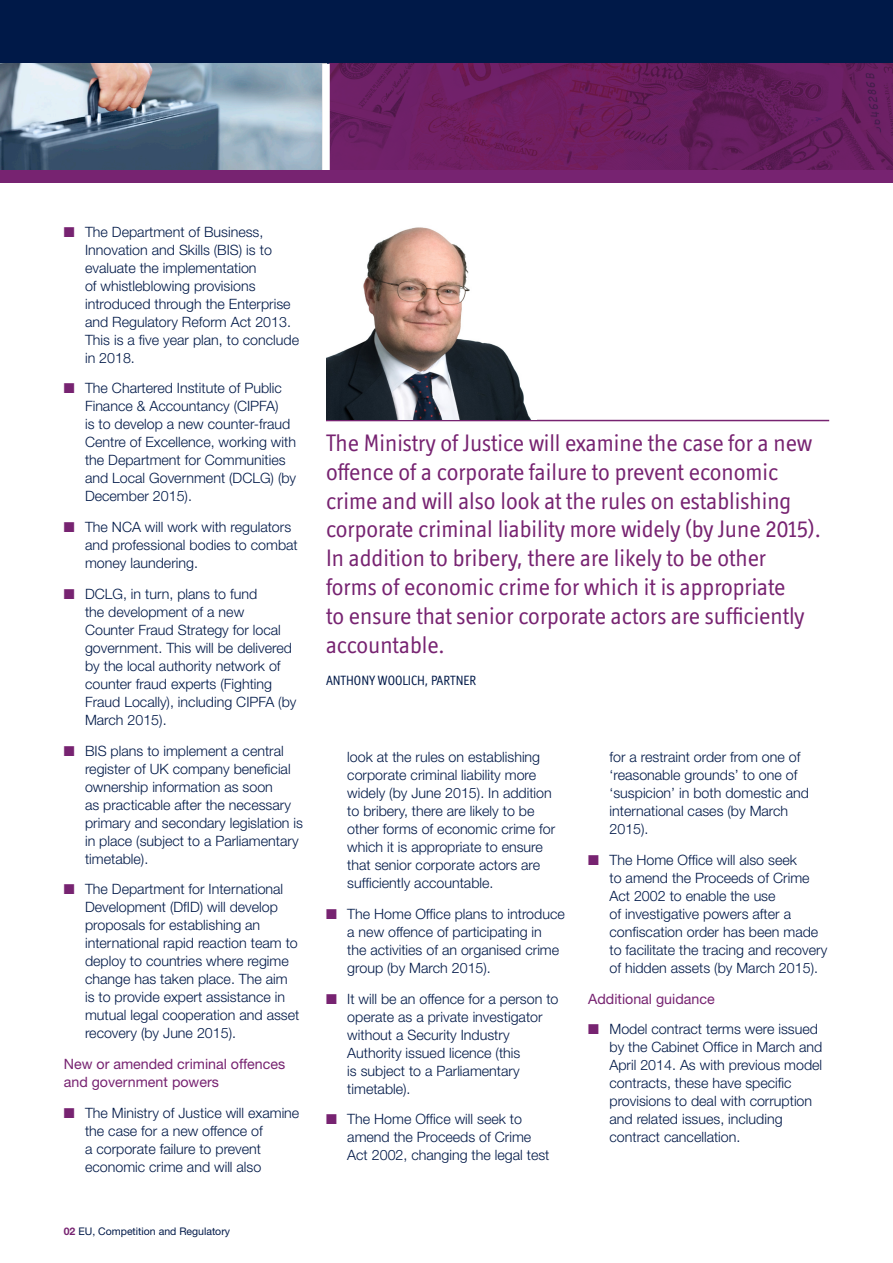
<style>
.page{position:relative;width:893px;height:1263px;background:#fff}
.page>*{position:absolute;margin:0;border:0;box-sizing:border-box;transform-origin:0 0}
.Pull_Quote{font:24px/28.8px "Officina Display ITC Std";color:#772371}
.Body_Copy{font:300 14.25px/18px "Helvetica Neue";color:#001948}
.Body_Copy-2{font:14.25px/18px "Helvetica Neue";color:#772371}
.Pull_Quote-2{font:13.5px "Officina Display ITC Std";color:#001948}
.t1{font:10.5px "Helvetica Neue";color:#001948}
.s1{color:#772371}
.s2{font-weight:700;color:#772371}
</style>
<div class="page">
<div style="left:0;top:0;width:893px;height:170px;background:#001948"></div>
<img style="left:0;top:64px;width:322px;height:106px">
<img style="left:330px;top:64px;width:563px;height:106px">
<div style="left:322px;top:64px;width:8px;height:106px;background:#fff"></div>
<div style="left:0;top:170px;width:893px;height:13px;background:#772371"></div>
<hr style="left:326px;top:420px;width:503px;height:1px;background:#772371">
<img style="left:326px;top:227px;width:205px;height:193px">
<p class="Body_Copy" style="left:85px;top:222px;width:216px;text-indent:-21px"><span class="s1">■</span> The Department of Business,<br>Innovation and Skills (BIS) is to evaluate the implementation<br>of whistleblowing provisions introduced through the Enterprise and Regulatory Reform Act 2013.<br>This is a five year plan, to conclude in 2018.</p>
<p class="Body_Copy" style="left:85px;top:379px;width:213px;text-indent:-21px"><span class="s1">■</span> The Chartered Institute of Public<br>Finance &amp; Accountancy (CIPFA)<br>is to develop a new counter-fraud<br>Centre of Excellence, working with the Department for Communities and Local Government (DCLG) (by<br>December 2015).</p>
<p class="Body_Copy" style="left:85px;top:518px;width:214px;text-indent:-21px"><span class="s1">■</span> The NCA will work with regulators and professional bodies to combat money laundering.</p>
<p class="Body_Copy" style="left:85px;top:584px;width:213px;text-indent:-21px"><span class="s1">■</span> DCLG, in turn, plans to fund<br>the development of a new<br>Counter Fraud Strategy for local government. This will be delivered by the local authority network of counter fraud experts (Fighting<br>Fraud Locally), including CIPFA (by<br>March 2015).</p>
<p class="Body_Copy" style="left:85px;top:741px;width:220px;text-indent:-21px"><span class="s1">■</span> BIS plans to implement a central register of UK company beneficial ownership information as soon<br>as practicable after the necessary primary and secondary legislation is in place (subject to a Parliamentary timetable).</p>
<p class="Body_Copy" style="left:85px;top:880px;width:216px;text-indent:-21px"><span class="s1">■</span> The Department for International<br>Development (DfID) will develop proposals for establishing an international rapid reaction team to deploy to countries where regime change has taken place. The aim is to provide expert assistance in mutual legal cooperation and asset recovery (by June 2015).</p>
<p class="Body_Copy-2" style="left:64px;top:1055px;width:223px">New or amended criminal offences and government powers</p>
<p class="Body_Copy" style="left:85px;top:1103px;width:216px;text-indent:-21px"><span class="s1">■</span> The Ministry of Justice will examine the case for a new offence of<br>a corporate failure to prevent economic crime and will also</p>
<p class="t1" style="left:64px;top:1225px;width:168px"><span class="s2">02</span> EU, Competition and Regulatory</p>
<p class="Pull_Quote" style="left:326px;top:428px;width:496px">The Ministry of Justice will examine the case for a new offence of a corporate failure to prevent economic crime and will also look at the rules on establishing corporate criminal liability more widely (by June 2015).<br>In addition to bribery, there are likely to be other forms of economic crime for which it is appropriate<br>to ensure that senior corporate actors are sufficiently accountable.</p>
<p class="Pull_Quote-2" style="left:326px;top:673px;width:152px">ANTHONY WOOLICH, PARTNER</p>
<p class="Body_Copy" style="left:347px;top:748px;width:210px">look at the rules on establishing corporate criminal liability more widely (by June 2015). In addition to bribery, there are likely to be other forms of economic crime for which it is appropriate to ensure that senior corporate actors are sufficiently accountable.</p>
<p class="Body_Copy" style="left:347px;top:904px;width:219px;text-indent:-21px"><span class="s1">■</span> The Home Office plans to introduce a new offence of participating in<br>the activities of an organised crime group (by March 2015).</p>
<p class="Body_Copy" style="left:347px;top:989px;width:213px;text-indent:-21px"><span class="s1">■</span> It will be an offence for a person to operate as a private investigator without a Security Industry<br>Authority issued licence (this<br>is subject to a Parliamentary timetable).</p>
<p class="Body_Copy" style="left:347px;top:1110px;width:204px;text-indent:-21px"><span class="s1">■</span> The Home Office will seek to amend the Proceeds of Crime<br>Act 2002, changing the legal test</p>
<p class="Body_Copy" style="left:609px;top:748px;width:201px">for a restraint order from one of ‘reasonable grounds’ to one of ‘suspicion’ in both domestic and international cases (by March<br>2015).</p>
<p class="Body_Copy" style="left:609px;top:850px;width:219px;text-indent:-21px"><span class="s1">■</span> The Home Office will also seek<br>to amend the Proceeds of Crime<br>Act 2002 to enable the use<br>of investigative powers after a confiscation order has been made to facilitate the tracing and recovery of hidden assets (by March 2015).</p>
<p class="Body_Copy-2" style="left:588px;top:989px;width:128px">Additional guidance</p>
<p class="Body_Copy" style="left:609px;top:1020px;width:214px;text-indent:-21px"><span class="s1">■</span> Model contract terms were issued by the Cabinet Office in March and<br>April 2014. As with previous model contracts, these have specific provisions to deal with corruption and related issues, including contract cancellation.</p>
</div>
